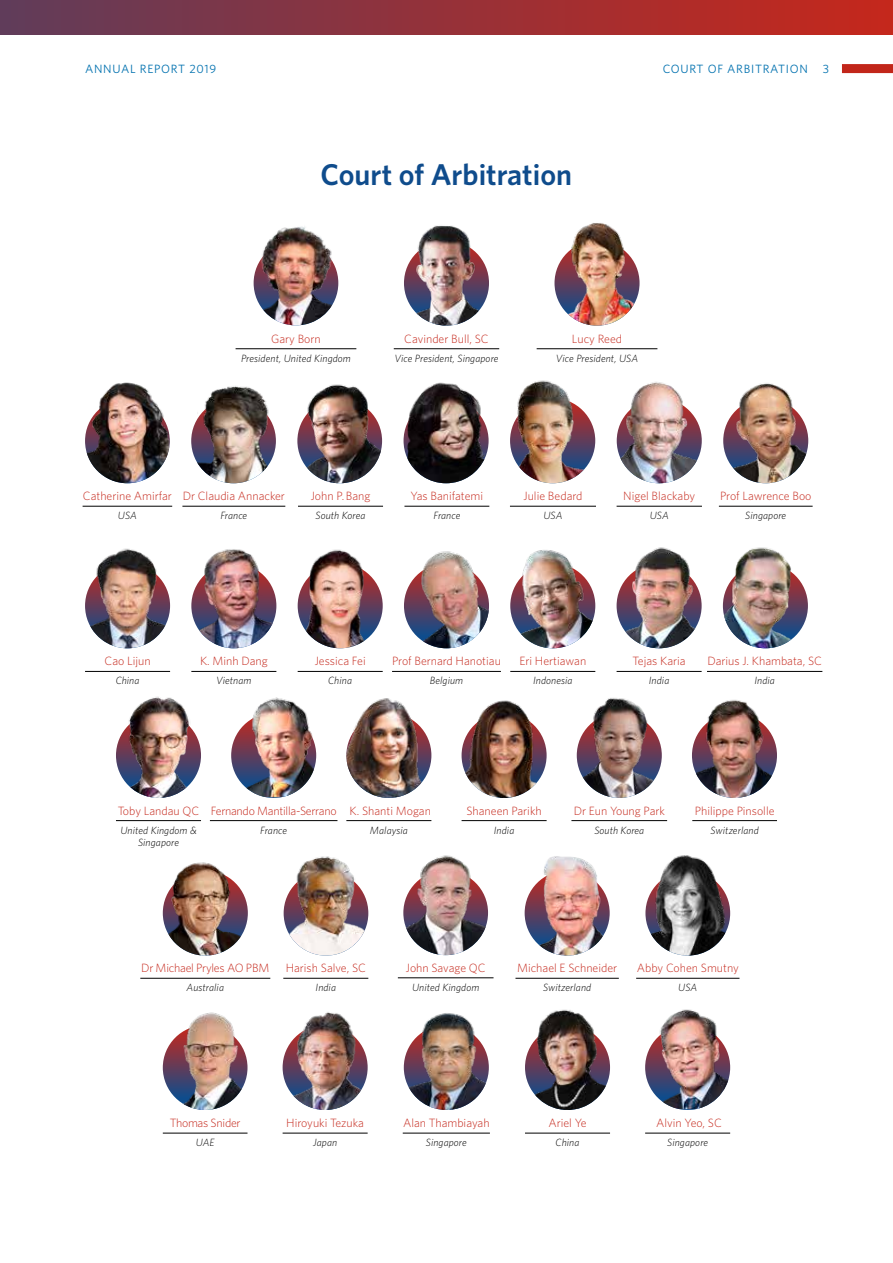
<style>
.page{position:relative;width:893px;height:1263px;background:#fff}
.page>*{position:absolute;margin:0;border:0;box-sizing:border-box;transform-origin:0 0}
.t1{font:600 30px "Whitney";color:#0f4c8c}
.t2{font:300 12px "Whitney";color:#c5281c}
.t3{font:300 12px "Whitney";letter-spacing:-.02em;color:#c5281c}
.t4{font:12px "Whitney";letter-spacing:.06em;color:#0071af}
.t5{font:italic 300 10.5px/12.6px "Whitney";letter-spacing:.01em;color:#000;text-align:center}
</style>
<div class="page">
<div style="left:842px;top:64px;width:51px;height:9px;background:#c2261a"></div>
<hr style="left:515px;top:978px;width:104px;height:1px;background:#000">
<hr style="left:636px;top:978px;width:103px;height:1px;background:#000">
<hr style="left:140px;top:978px;width:130px;height:1px;background:#000">
<hr style="left:236px;top:348px;width:120px;height:1px;background:#000">
<hr style="left:394px;top:348px;width:105px;height:1px;background:#000">
<hr style="left:537px;top:348px;width:120px;height:1px;background:#000">
<img style="left:255px;top:226px;width:82px;height:99px">
<img style="left:405px;top:225px;width:83px;height:101px">
<img style="left:554px;top:212px;width:86px;height:114px;border-radius:42px">
<hr style="left:191px;top:671px;width:85px;height:1px;background:#000">
<hr style="left:707px;top:671px;width:115px;height:1px;background:#000">
<hr style="left:298px;top:671px;width:85px;height:1px;background:#000">
<hr style="left:85px;top:671px;width:85px;height:1px;background:#000">
<hr style="left:392px;top:671px;width:109px;height:1px;background:#000">
<hr style="left:510px;top:671px;width:85px;height:1px;background:#000">
<hr style="left:617px;top:671px;width:85px;height:1px;background:#000">
<img style="left:86px;top:548px;width:81px;height:100px">
<img style="left:192px;top:549px;width:81px;height:99px">
<img style="left:298px;top:549px;width:80px;height:99px">
<svg style="left:404px;top:563px;width:85px;height:85px"></svg>
<img style="left:411px;top:551px;width:78px;height:97px">
<svg style="left:510px;top:563px;width:85px;height:85px"></svg>
<img style="left:517px;top:550px;width:77px;height:98px">
<img style="left:622px;top:547px;width:80px;height:101px">
<img style="left:723px;top:547px;width:82px;height:101px">
<hr style="left:116px;top:820px;width:85px;height:1px;background:#000">
<hr style="left:210px;top:820px;width:127px;height:1px;background:#000">
<svg style="left:231px;top:713px;width:85px;height:85px"></svg>
<img style="left:244px;top:697px;width:72px;height:101px">
<img style="left:117px;top:696px;width:84px;height:102px">
<hr style="left:346px;top:820px;width:85px;height:1px;background:#000">
<svg style="left:346px;top:713px;width:85px;height:85px"></svg>
<img style="left:346px;top:698px;width:78px;height:100px">
<hr style="left:462px;top:820px;width:85px;height:1px;background:#000">
<svg style="left:462px;top:713px;width:85px;height:85px"></svg>
<img style="left:465px;top:700px;width:76px;height:98px">
<hr style="left:571px;top:820px;width:96px;height:1px;background:#000">
<img style="left:577px;top:698px;width:80px;height:100px">
<hr style="left:692px;top:820px;width:85px;height:1px;background:#000">
<img style="left:696px;top:700px;width:81px;height:98px">
<svg style="left:163px;top:870px;width:85px;height:85px"></svg>
<img style="left:163px;top:862px;width:79px;height:93px">
<hr style="left:283px;top:978px;width:85px;height:1px;background:#000">
<img style="left:284px;top:856px;width:81px;height:99px">
<hr style="left:398px;top:977px;width:95px;height:1px;background:#000">
<img style="left:403px;top:855px;width:82px;height:100px">
<img style="left:530px;top:856px;width:80px;height:99px">
<img style="left:648px;top:855px;width:79px;height:100px">
<hr style="left:163px;top:1133px;width:84px;height:1px;background:#000">
<svg style="left:163px;top:1025px;width:84px;height:85px"></svg>
<img style="left:172px;top:1012px;width:75px;height:98px">
<hr style="left:525px;top:1133px;width:85px;height:1px;background:#000">
<img style="left:525px;top:1009px;width:84px;height:101px">
<hr style="left:283px;top:1133px;width:85px;height:1px;background:#000">
<img style="left:286px;top:1012px;width:82px;height:98px">
<hr style="left:403px;top:1133px;width:87px;height:1px;background:#000">
<img style="left:407px;top:1013px;width:82px;height:97px">
<hr style="left:645px;top:1133px;width:85px;height:1px;background:#000">
<svg style="left:645px;top:1025px;width:85px;height:85px"></svg>
<img style="left:652px;top:1009px;width:78px;height:101px">
<hr style="left:83px;top:506px;width:89px;height:1px;background:#000">
<hr style="left:182px;top:506px;width:103px;height:1px;background:#000">
<hr style="left:298px;top:506px;width:85px;height:1px;background:#000">
<hr style="left:617px;top:506px;width:85px;height:1px;background:#000">
<hr style="left:404px;top:506px;width:85px;height:1px;background:#000">
<hr style="left:719px;top:506px;width:94px;height:1px;background:#000">
<hr style="left:510px;top:506px;width:86px;height:1px;background:#000">
<img style="left:301px;top:384px;width:80px;height:99px">
<svg style="left:404px;top:398px;width:85px;height:85px"></svg>
<img style="left:407px;top:382px;width:78px;height:101px">
<svg style="left:510px;top:398px;width:85px;height:85px"></svg>
<img style="left:510px;top:380px;width:79px;height:103px">
<img style="left:617px;top:382px;width:82px;height:101px">
<img style="left:724px;top:383px;width:83px;height:100px">
<svg style="left:191px;top:399px;width:85px;height:84px"></svg>
<img style="left:197px;top:386px;width:79px;height:97px">
<img style="left:85px;top:370px;width:85px;height:113px;border-radius:42px">
<div style="left:0;top:0;width:893px;height:34px;background:linear-gradient(to right,#613c59,#c8271a)"></div>
<p class="t4" style="left:85px;top:61px;width:133px">ANNUAL REPORT 2019</p>
<p class="t4" style="left:663px;top:61px;width:168px">COURT OF ARBITRATION 3</p>
<h1 class="t1" style="left:320px;top:155px;width:253px">Court of Arbitration</h1>
<p class="t2" style="left:271px;top:332px;width:51px">Gary Born</p>
<p class="t5" style="left:241px;top:352px;width:111px">President, United Kingdom</p>
<p class="t2" style="left:404px;top:332px;width:86px">Cavinder Bull, SC</p>
<p class="t5" style="left:395px;top:352px;width:105px">Vice President, Singapore</p>
<p class="t2" style="left:572px;top:332px;width:52px">Lucy Reed</p>
<p class="t5" style="left:556px;top:352px;width:84px">Vice President, USA</p>
<p class="t2" style="left:83px;top:489px;width:90px">Catherine Amirfar</p>
<p class="t5" style="left:118px;top:509px;width:21px">USA</p>
<p class="t2" style="left:183px;top:489px;width:104px">Dr Claudia Annacker</p>
<p class="t5" style="left:220px;top:509px;width:28px">France</p>
<p class="t2" style="left:311px;top:489px;width:61px">John P. Bang</p>
<p class="t5" style="left:316px;top:509px;width:51px">South Korea</p>
<p class="t2" style="left:411px;top:489px;width:74px">Yas Banifatemi</p>
<p class="t5" style="left:433px;top:509px;width:28px">France</p>
<p class="t2" style="left:523px;top:489px;width:61px">Julie Bedard</p>
<p class="t5" style="left:543px;top:509px;width:21px">USA</p>
<p class="t2" style="left:623px;top:489px;width:73px">Nigel Blackaby</p>
<p class="t5" style="left:650px;top:509px;width:21px">USA</p>
<p class="t2" style="left:720px;top:489px;width:93px">Prof Lawrence Boo</p>
<p class="t5" style="left:745px;top:509px;width:42px">Singapore</p>
<p class="t2" style="left:105px;top:654px;width:48px">Cao Lijun</p>
<p class="t5" style="left:116px;top:674px;width:25px">China</p>
<p class="t2" style="left:200px;top:654px;width:69px">K. Minh Dang</p>
<p class="t5" style="left:216px;top:674px;width:37px">Vietnam</p>
<p class="t2" style="left:315px;top:654px;width:53px">Jessica Fei</p>
<p class="t5" style="left:328px;top:674px;width:25px">China</p>
<p class="t2" style="left:392px;top:654px;width:110px">Prof Bernard Hanotiau</p>
<p class="t5" style="left:430px;top:674px;width:35px">Belgium</p>
<p class="t2" style="left:519px;top:654px;width:68px">Eri Hertiawan</p>
<p class="t5" style="left:533px;top:674px;width:41px">Indonesia</p>
<p class="t2" style="left:633px;top:654px;width:54px">Tejas Karia</p>
<p class="t5" style="left:649px;top:674px;width:22px">India</p>
<p class="t2" style="left:707px;top:654px;width:116px">Darius J. Khambata, SC</p>
<p class="t5" style="left:754px;top:674px;width:22px">India</p>
<p class="t2" style="left:118px;top:803px;width:83px">Toby Landau QC</p>
<p class="t5" style="left:120px;top:823px;width:78px">United Kingdom &amp;<br>Singapore</p>
<p class="t3" style="left:211px;top:803px;width:127px">Fernando Mantilla-Serrano</p>
<p class="t5" style="left:260px;top:823px;width:28px">France</p>
<p class="t2" style="left:350px;top:803px;width:83px">K. Shanti Mogan</p>
<p class="t5" style="left:370px;top:823px;width:39px">Malaysia</p>
<p class="t2" style="left:466px;top:803px;width:77px">Shaneen Parikh</p>
<p class="t5" style="left:494px;top:823px;width:22px">India</p>
<p class="t2" style="left:574px;top:803px;width:93px">Dr Eun Young Park</p>
<p class="t5" style="left:594px;top:823px;width:51px">South Korea</p>
<p class="t2" style="left:695px;top:803px;width:81px">Philippe Pinsolle</p>
<p class="t5" style="left:711px;top:823px;width:50px">Switzerland</p>
<p class="t3" style="left:141px;top:961px;width:130px">Dr Michael Pryles AO PBM</p>
<p class="t5" style="left:187px;top:981px;width:39px">Australia</p>
<p class="t2" style="left:286px;top:961px;width:82px">Harish Salve, SC</p>
<p class="t5" style="left:316px;top:981px;width:22px">India</p>
<p class="t2" style="left:406px;top:961px;width:82px">John Savage QC</p>
<p class="t5" style="left:412px;top:981px;width:69px">United Kingdom</p>
<p class="t2" style="left:517px;top:961px;width:102px">Michael E Schneider</p>
<p class="t5" style="left:543px;top:981px;width:50px">Switzerland</p>
<p class="t2" style="left:637px;top:961px;width:104px">Abby Cohen Smutny</p>
<p class="t5" style="left:678px;top:981px;width:21px">USA</p>
<p class="t3" style="left:170px;top:1116px;width:72px">Thomas Snider</p>
<p class="t5" style="left:196px;top:1136px;width:20px">UAE</p>
<p class="t2" style="left:286px;top:1116px;width:79px">Hiroyuki Tezuka</p>
<p class="t5" style="left:313px;top:1136px;width:26px">Japan</p>
<p class="t2" style="left:403px;top:1116px;width:88px">Alan Thambiayah</p>
<p class="t5" style="left:426px;top:1136px;width:42px">Singapore</p>
<p class="t2" style="left:548px;top:1116px;width:40px">Ariel Ye</p>
<p class="t5" style="left:556px;top:1136px;width:25px">China</p>
<p class="t2" style="left:656px;top:1116px;width:67px">Alvin Yeo, SC</p>
<p class="t5" style="left:667px;top:1136px;width:42px">Singapore</p>
</div>
